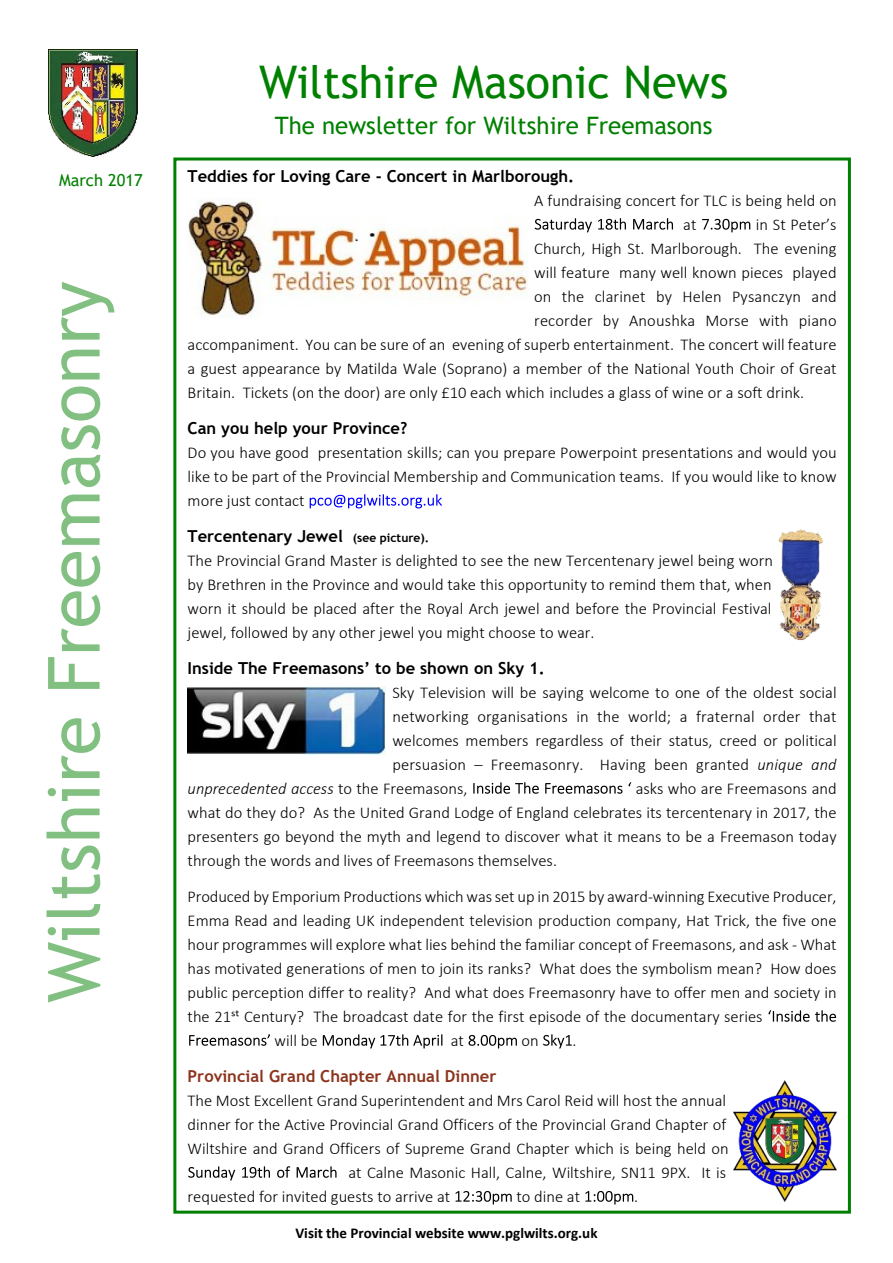
<style>
.page{position:relative;width:893px;height:1263px;background:#fff}
.page>*{position:absolute;margin:0;border:0;box-sizing:border-box;transform-origin:0 0}
.t1{font:72px "Trebuchet MS";color:rgb(0 128 0/.5)}
.t2{font:45px "Trebuchet MS";color:#008000}
.t3{font:24px "Trebuchet MS";color:#008000}
.t4{font:300 16.5px/24px "Calibri";color:#000;text-align:justify}
.t5{font:700 16.5px "Trebuchet MS";color:#000}
.t6{font:italic 300 16.5px "Calibri";color:#000}
.t7{font:700 16.5px "Trebuchet MS";color:#8c341d}
.t8{font:16.5px "Trebuchet MS";color:#008000}
.t9{font:700 15px "Calibri";color:#000}
.s1{font-size:12px}
.s2{font-style:italic}
.s3{font-style:normal}
</style>
<div class="page">
<img style="left:48px;top:50px;width:90px;height:107px">
<svg style="left:535px;top:218px;width:57px;height:14px"></svg>
<svg style="left:598px;top:218px;width:28px;height:12px"></svg>
<svg style="left:633px;top:218px;width:40px;height:12px"></svg>
<svg style="left:702px;top:219px;width:48px;height:13px"></svg>
<svg style="left:310px;top:494px;width:132px;height:14px"></svg>
<svg style="left:473px;top:782px;width:66px;height:12px"></svg>
<svg style="left:545px;top:783px;width:77px;height:11px"></svg>
<svg style="left:768px;top:1010px;width:68px;height:12px"></svg>
<svg style="left:189px;top:1034px;width:81px;height:12px"></svg>
<svg style="left:323px;top:1034px;width:119px;height:14px"></svg>
<svg style="left:468px;top:1035px;width:49px;height:13px"></svg>
<svg style="left:543px;top:1034px;width:29px;height:14px"></svg>
<svg style="left:188px;top:1166px;width:47px;height:14px"></svg>
<svg style="left:242px;top:1166px;width:28px;height:12px"></svg>
<svg style="left:277px;top:1166px;width:13px;height:12px"></svg>
<svg style="left:297px;top:1166px;width:40px;height:12px"></svg>
<svg style="left:455px;top:1191px;width:57px;height:13px"></svg>
<svg style="left:585px;top:1191px;width:48px;height:13px"></svg>
<img style="left:188px;top:197px;width:339px;height:119px">
<img style="left:188px;top:687px;width:198px;height:67px">
<img style="left:733px;top:1080px;width:104px;height:121px">
<img style="left:778px;top:529px;width:45px;height:112px">
<h2 class="t2" style="left:259px;top:64px;width:471px">Wiltshire Masonic News</h2>
<h3 class="t3" style="left:275px;top:116px;width:439px">The newsletter for Wiltshire Freemasons</h3>
<p class="t8" style="left:59px;top:174px;width:85px">March 2017</p>
<p class="t5" style="left:188px;top:169px;width:388px">Teddies for Loving Care - Concert in Marlborough.</p>
<p class="t4" style="left:534px;top:189px;width:304px;text-align:center">A fundraising concert for TLC is being held on at</p>
<p class="t4" style="left:756px;top:213px;width:82px">in St Peter’s</p>
<p class="t4" style="left:534px;top:237px;width:304px">Church, High St. Marlborough. The evening</p>
<p class="t4" style="left:534px;top:261px;width:304px">will feature many well known pieces played</p>
<p class="t4" style="left:534px;top:285px;width:304px">on the clarinet by Helen Pysanczyn and</p>
<p class="t4" style="left:534px;top:309px;width:304px">recorder by Anoushka Morse with piano</p>
<p class="t4" style="left:188px;top:333px;width:650px">accompaniment. You can be sure of an evening of superb entertainment. The concert will feature</p>
<p class="t4" style="left:188px;top:357px;width:650px">a guest appearance by Matilda Wale (Soprano) a member of the National Youth Choir of Great</p>
<p class="t4" style="left:188px;top:381px;width:618px">Britain. Tickets (on the door) are only £10 each which includes a glass of wine or a soft drink.</p>
<p class="t5" style="left:188px;top:421px;width:221px">Can you help your Province?</p>
<p class="t4" style="left:188px;top:441px;width:650px">Do you have good presentation skills; can you prepare Powerpoint presentations and would you like to be part of the Provincial Membership and Communication teams. If you would like to know more just contact</p>
<p class="t5" style="left:188px;top:529px;width:243px">Tercentenary Jewel <span class="s1">(see picture).</span></p>
<p class="t4" style="left:188px;top:549px;width:587px">The Provincial Grand Master is delighted to see the new Tercentenary jewel being worn by Brethren in the Province and would take this opportunity to remind them that, when worn it should be placed after the Royal Arch jewel and before the Provincial Festival jewel, followed by any other jewel you might choose to wear.</p>
<p class="t5" style="left:188px;top:661px;width:359px">Inside The Freemasons’ to be shown on Sky 1.</p>
<p class="t4" style="left:392px;top:681px;width:446px">Sky Television will be saying welcome to one of the oldest social</p>
<p class="t4" style="left:392px;top:705px;width:446px">networking organisations in the world; a fraternal order that</p>
<p class="t4" style="left:392px;top:729px;width:446px">welcomes members regardless of their status, creed or political</p>
<p class="t4" style="left:392px;top:753px;width:446px">persuasion – Freemasonry. Having been granted <span class="s2">unique and</span></p>
<p class="t6" style="left:188px;top:781px;width:281px">unprecedented access <span class="s3">to the Freemasons,</span></p>
<h1 class="t1" style="left:47px;top:1003px;width:723px;rotate:-90deg">Wiltshire Freemasonry</h1>
<p class="t4" style="left:188px;top:777px;width:650px;text-indent:448px">asks who are Freemasons and what do they do? As the United Grand Lodge of England celebrates its tercentenary in 2017, the presenters go beyond the myth and legend to discover what it means to be a Freemason today through the words and lives of Freemasons themselves.</p>
<p class="t4" style="left:188px;top:885px;width:650px">Produced by Emporium Productions which was set up in 2015 by award-winning Executive Producer,</p>
<p class="t4" style="left:188px;top:909px;width:650px">Emma Read and leading UK independent television production company, Hat Trick, the five one</p>
<p class="t4" style="left:188px;top:933px;width:650px">hour programmes will explore what lies behind the familiar concept of Freemasons, and ask - What</p>
<p class="t4" style="left:188px;top:957px;width:650px">has motivated generations of men to join its ranks? What does the symbolism mean? How does</p>
<p class="t4" style="left:188px;top:981px;width:650px">public perception differ to reality? And what does Freemasonry have to offer men and society in</p>
<p class="t4" style="left:188px;top:1005px;width:576px">the 21st Century? The broadcast date for the first episode of the documentary series</p>
<p class="t4" style="left:275px;top:1029px;width:44px">will be</p>
<p class="t4" style="left:451px;top:1029px;width:15px">at</p>
<p class="t4" style="left:522px;top:1029px;width:19px">on</p>
<p class="t4" style="left:573px;top:1029px;width:6px">.</p>
<p class="t7" style="left:188px;top:1069px;width:310px">Provincial Grand Chapter Annual Dinner</p>
<p class="t4" style="left:188px;top:1089px;width:540px">The Most Excellent Grand Superintendent and Mrs Carol Reid will host the annual</p>
<p class="t4" style="left:188px;top:1113px;width:540px">dinner for the Active Provincial Grand Officers of the Provincial Grand Chapter of</p>
<p class="t4" style="left:188px;top:1137px;width:542px">Wiltshire and Grand Officers of Supreme Grand Chapter which is being held on</p>
<p class="t4" style="left:348px;top:1161px;width:379px">at Calne Masonic Hall, Calne, Wiltshire, SN11 9PX. It is</p>
<p class="t4" style="left:188px;top:1185px;width:264px">requested for invited guests to arrive at</p>
<p class="t4" style="left:516px;top:1185px;width:65px">to dine at</p>
<p class="t4" style="left:634px;top:1185px;width:6px">.</p>
<p class="t9" style="left:295px;top:1226px;width:304px">Visit the Provincial website www.pglwilts.org.uk</p>
</div>
